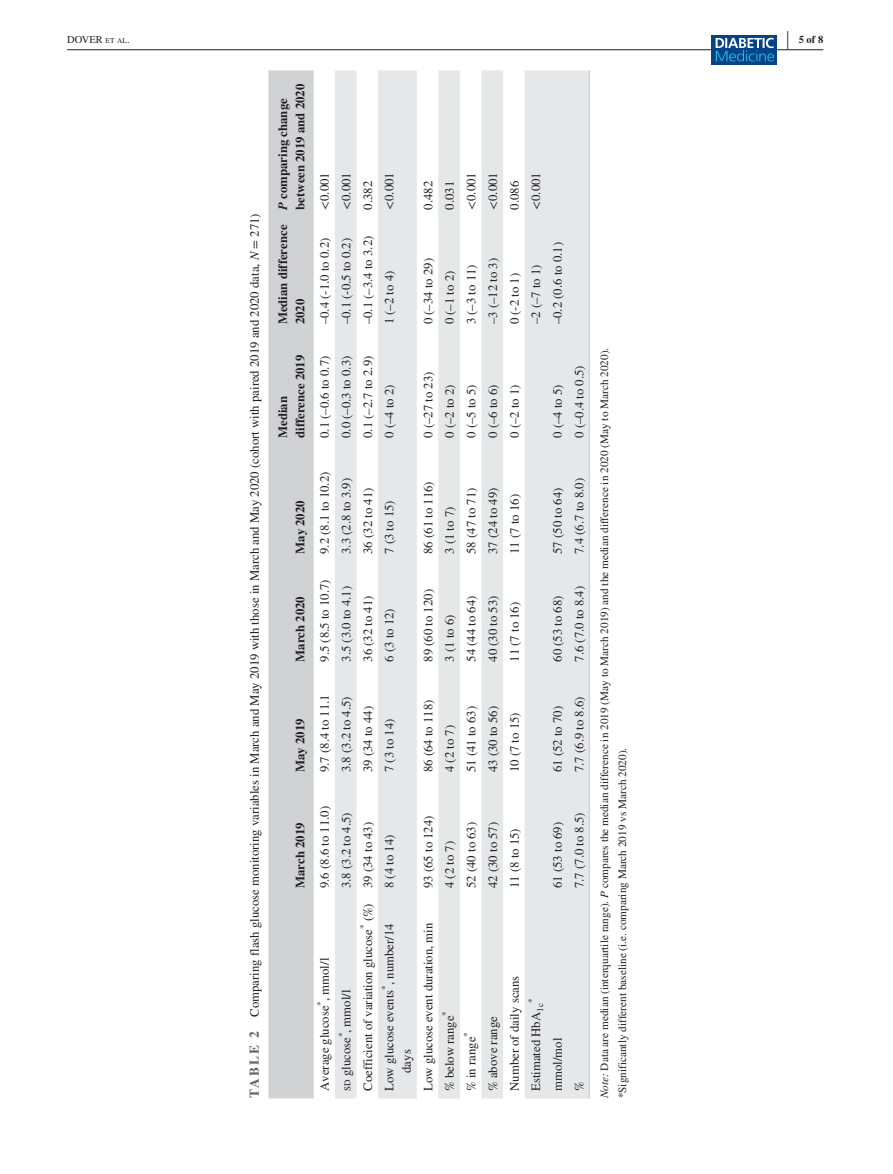
<style>
.page{position:relative;width:893px;height:1174px;background:#fff}
.page>*{position:absolute;margin:0;border:0;box-sizing:border-box;transform-origin:0 0}
.t1{font:700 25.95px "STIX";color:#231f20;scale:.36 1}
.t2{font:12.75px/17.2px "STIX";color:#231f20}
.t3{font:700 12.75px/17.2px "STIX";color:#231f20}
.t4{font:11.25px/18px "STIX";color:#231f20}
.t5{font:10.5px "STIX";color:#231f20}
.t6{font:700 10.5px "STIX";color:#231f20}
.t7{font:8.85px "STIX";color:#231f20}
.s1{font-size:7.35px}
.s2{font-weight:700;font-size:13.5px;color:#636366}
.s3{font-style:italic}
.s4{font-size:8.85px}
</style>
<div class="page">
<hr style="left:67px;top:49px;width:756px;height:1px;background:#231f20">
<div style="left:711px;top:35px;width:66px;height:30px;background:#054286"></div>
<svg style="left:716px;top:38px;width:58px;height:23px"></svg>
<div style="left:268px;top:70px;width:46px;height:1028px;background:#d1d2d4"></div>
<svg style="left:335px;top:70px;width:254px;height:1028px;fill:#e6e7e9"></svg>
<hr style="left:589px;top:895px;width:1px;height:203px;background:#d1d2d4">
<hr style="left:589px;top:779px;width:1px;height:116px;background:#d1d2d4">
<hr style="left:589px;top:669px;width:1px;height:110px;background:#d1d2d4">
<hr style="left:589px;top:561px;width:1px;height:108px;background:#d1d2d4">
<hr style="left:589px;top:445px;width:1px;height:116px;background:#d1d2d4">
<hr style="left:589px;top:332px;width:1px;height:113px;background:#d1d2d4">
<hr style="left:589px;top:217px;width:1px;height:115px;background:#d1d2d4">
<hr style="left:589px;top:70px;width:1px;height:147px;background:#d1d2d4">
<h1 class="t1" style="left:787px;top:24px;width:7px">|</h1>
<p class="t5" style="left:67px;top:32px;width:64px">DOVER <span class="s1">et al</span>.</p>
<p class="t6" style="left:799px;top:33px;width:26px">5 of 8</p>
<p class="t2" style="left:247px;top:1098px;width:886px;rotate:-90deg"><span class="s2">TABLE 2</span> Comparing flash glucose monitoring variables in March and May 2019 with those in March and May 2020 (cohort with paired 2019 and 2020 data, <span class="s3">N</span> = 271)</p>
<p class="t3" style="left:274px;top:210px;width:127px;rotate:-90deg"><span class="s3">P</span> comparing change between 2019 and 2020</p>
<p class="t3" style="left:274px;top:324px;width:101px;rotate:-90deg">Median difference<br>2020</p>
<p class="t3" style="left:274px;top:438px;width:85px;rotate:-90deg">Median difference 2019</p>
<p class="t2" style="left:317px;top:210px;width:39px;rotate:-90deg">&lt;0.001</p>
<p class="t2" style="left:338px;top:210px;width:39px;rotate:-90deg">&lt;0.001</p>
<p class="t2" style="left:360px;top:210px;width:30px;rotate:-90deg">0.382</p>
<p class="t2" style="left:382px;top:210px;width:39px;rotate:-90deg">&lt;0.001</p>
<p class="t2" style="left:317px;top:324px;width:88px;rotate:-90deg">–0.4 (-1.0 to 0.2)</p>
<p class="t2" style="left:338px;top:324px;width:88px;rotate:-90deg">–0.1 (-0.5 to 0.2)</p>
<p class="t2" style="left:360px;top:324px;width:90px;rotate:-90deg">–0.1 (–3.4 to 3.2)</p>
<p class="t2" style="left:382px;top:324px;width:55px;rotate:-90deg">1 (–2 to 4)</p>
<p class="t2" style="left:317px;top:438px;width:84px;rotate:-90deg">0.1 (–0.6 to 0.7)</p>
<p class="t2" style="left:338px;top:438px;width:84px;rotate:-90deg">0.0 (–0.3 to 0.3)</p>
<p class="t2" style="left:360px;top:438px;width:84px;rotate:-90deg">0.1 (–2.7 to 2.9)</p>
<p class="t2" style="left:382px;top:438px;width:55px;rotate:-90deg">0 (–4 to 2)</p>
<p class="t2" style="left:420px;top:210px;width:30px;rotate:-90deg">0.482</p>
<p class="t2" style="left:442px;top:210px;width:30px;rotate:-90deg">0.031</p>
<p class="t2" style="left:463px;top:210px;width:39px;rotate:-90deg">&lt;0.001</p>
<p class="t2" style="left:485px;top:210px;width:39px;rotate:-90deg">&lt;0.001</p>
<p class="t2" style="left:507px;top:210px;width:30px;rotate:-90deg">0.086</p>
<p class="t2" style="left:528px;top:210px;width:39px;rotate:-90deg">&lt;0.001</p>
<p class="t2" style="left:420px;top:324px;width:68px;rotate:-90deg">0 (–34 to 29)</p>
<p class="t2" style="left:442px;top:324px;width:55px;rotate:-90deg">0 (–1 to 2)</p>
<p class="t2" style="left:463px;top:324px;width:61px;rotate:-90deg">3 (–3 to 11)</p>
<p class="t2" style="left:485px;top:324px;width:68px;rotate:-90deg">–3 (–12 to 3)</p>
<p class="t2" style="left:507px;top:324px;width:53px;rotate:-90deg">0 (-2 to 1)</p>
<p class="t2" style="left:528px;top:324px;width:61px;rotate:-90deg">–2 (–7 to 1)</p>
<p class="t2" style="left:550px;top:324px;width:84px;rotate:-90deg">–0.2 (0.6 to 0.1)</p>
<p class="t2" style="left:420px;top:438px;width:68px;rotate:-90deg">0 (–27 to 23)</p>
<p class="t2" style="left:442px;top:438px;width:55px;rotate:-90deg">0 (–2 to 2)</p>
<p class="t2" style="left:463px;top:438px;width:55px;rotate:-90deg">0 (–5 to 5)</p>
<p class="t2" style="left:485px;top:438px;width:55px;rotate:-90deg">0 (–6 to 6)</p>
<p class="t2" style="left:507px;top:438px;width:55px;rotate:-90deg">0 (–2 to 1)</p>
<p class="t2" style="left:550px;top:438px;width:55px;rotate:-90deg">0 (–4 to 5)</p>
<p class="t2" style="left:571px;top:438px;width:74px;rotate:-90deg">0 (–0.4 to 0.5)</p>
<p class="t3" style="left:291px;top:554px;width:55px;rotate:-90deg">May 2020</p>
<p class="t3" style="left:291px;top:662px;width:67px;rotate:-90deg">March 2020</p>
<p class="t2" style="left:317px;top:554px;width:84px;rotate:-90deg">9.2 (8.1 to 10.2)</p>
<p class="t2" style="left:338px;top:554px;width:77px;rotate:-90deg">3.3 (2.8 to 3.9)</p>
<p class="t2" style="left:360px;top:554px;width:68px;rotate:-90deg">36 (32 to 41)</p>
<p class="t2" style="left:382px;top:554px;width:55px;rotate:-90deg">7 (3 to 15)</p>
<p class="t2" style="left:317px;top:662px;width:84px;rotate:-90deg">9.5 (8.5 to 10.7)</p>
<p class="t2" style="left:338px;top:662px;width:77px;rotate:-90deg">3.5 (3.0 to 4.1)</p>
<p class="t2" style="left:360px;top:662px;width:68px;rotate:-90deg">36 (32 to 41)</p>
<p class="t2" style="left:382px;top:662px;width:55px;rotate:-90deg">6 (3 to 12)</p>
<p class="t3" style="left:291px;top:772px;width:55px;rotate:-90deg">May 2019</p>
<p class="t2" style="left:317px;top:772px;width:79px;rotate:-90deg">9.7 (8.4 to 11.1</p>
<p class="t2" style="left:338px;top:772px;width:77px;rotate:-90deg">3.8 (3.2 to 4.5)</p>
<p class="t2" style="left:360px;top:772px;width:68px;rotate:-90deg">39 (34 to 44)</p>
<p class="t2" style="left:382px;top:772px;width:55px;rotate:-90deg">7 (3 to 14)</p>
<p class="t2" style="left:420px;top:554px;width:74px;rotate:-90deg">86 (61 to 116)</p>
<p class="t2" style="left:442px;top:554px;width:49px;rotate:-90deg">3 (1 to 7)</p>
<p class="t2" style="left:463px;top:554px;width:68px;rotate:-90deg">58 (47 to 71)</p>
<p class="t2" style="left:485px;top:554px;width:68px;rotate:-90deg">37 (24 to 49)</p>
<p class="t2" style="left:507px;top:554px;width:61px;rotate:-90deg">11 (7 to 16)</p>
<p class="t2" style="left:420px;top:662px;width:74px;rotate:-90deg">89 (60 to 120)</p>
<p class="t2" style="left:442px;top:662px;width:49px;rotate:-90deg">3 (1 to 6)</p>
<p class="t2" style="left:463px;top:662px;width:68px;rotate:-90deg">54 (44 to 64)</p>
<p class="t2" style="left:485px;top:662px;width:68px;rotate:-90deg">40 (30 to 53)</p>
<p class="t2" style="left:507px;top:662px;width:61px;rotate:-90deg">11 (7 to 16)</p>
<p class="t2" style="left:420px;top:772px;width:74px;rotate:-90deg">86 (64 to 118)</p>
<p class="t2" style="left:442px;top:772px;width:49px;rotate:-90deg">4 (2 to 7)</p>
<p class="t2" style="left:463px;top:772px;width:68px;rotate:-90deg">51 (41 to 63)</p>
<p class="t2" style="left:485px;top:772px;width:68px;rotate:-90deg">43 (30 to 56)</p>
<p class="t2" style="left:507px;top:772px;width:61px;rotate:-90deg">10 (7 to 15)</p>
<p class="t2" style="left:550px;top:554px;width:68px;rotate:-90deg">57 (50 to 64)</p>
<p class="t2" style="left:571px;top:554px;width:77px;rotate:-90deg">7.4 (6.7 to 8.0)</p>
<p class="t2" style="left:550px;top:662px;width:68px;rotate:-90deg">60 (53 to 68)</p>
<p class="t2" style="left:571px;top:662px;width:77px;rotate:-90deg">7.6 (7.0 to 8.4)</p>
<p class="t2" style="left:550px;top:772px;width:68px;rotate:-90deg">61 (52 to 70)</p>
<p class="t2" style="left:571px;top:772px;width:77px;rotate:-90deg">7.7 (6.9 to 8.6)</p>
<p class="t3" style="left:291px;top:888px;width:67px;rotate:-90deg">March 2019</p>
<p class="t2" style="left:317px;top:888px;width:84px;rotate:-90deg">9.6 (8.6 to 11.0)</p>
<p class="t2" style="left:338px;top:888px;width:77px;rotate:-90deg">3.8 (3.2 to 4.5)</p>
<p class="t2" style="left:360px;top:1091px;width:270px;rotate:-90deg">Coefficient of variation glucose<sup>*</sup> (%) 39 (34 to 43)</p>
<p class="t2" style="left:382px;top:888px;width:55px;rotate:-90deg">8 (4 to 14)</p>
<p class="t2" style="left:382px;top:1072px;width:151px;text-indent:-18px;rotate:-90deg">Low glucose events<sup>*</sup>, number/14 days</p>
<p class="t2" style="left:317px;top:1091px;width:135px;rotate:-90deg">Average glucose<sup>*</sup>, mmol/l</p>
<p class="t2" style="left:338px;top:1090px;width:103px;rotate:-90deg"><span class="s4">sd</span> glucose<sup>*</sup>, mmol/l</p>
<p class="t2" style="left:420px;top:888px;width:74px;rotate:-90deg">93 (65 to 124)</p>
<p class="t2" style="left:442px;top:888px;width:49px;rotate:-90deg">4 (2 to 7)</p>
<p class="t2" style="left:463px;top:888px;width:68px;rotate:-90deg">52 (40 to 63)</p>
<p class="t2" style="left:485px;top:888px;width:68px;rotate:-90deg">42 (30 to 57)</p>
<p class="t2" style="left:420px;top:1091px;width:170px;rotate:-90deg">Low glucose event duration, min</p>
<p class="t2" style="left:442px;top:1091px;width:81px;rotate:-90deg">% below range<sup>*</sup></p>
<p class="t2" style="left:463px;top:1091px;width:60px;rotate:-90deg">% in range<sup>*</sup></p>
<p class="t2" style="left:485px;top:1091px;width:76px;rotate:-90deg">% above range</p>
<p class="t2" style="left:507px;top:888px;width:61px;rotate:-90deg">11 (8 to 15)</p>
<p class="t2" style="left:550px;top:888px;width:68px;rotate:-90deg">61 (53 to 69)</p>
<p class="t2" style="left:507px;top:1091px;width:117px;rotate:-90deg">Number of daily scans</p>
<p class="t7" style="left:525px;top:1003px;width:6px;rotate:-90deg">*</p>
<p class="t2" style="left:528px;top:1091px;width:89px;rotate:-90deg">Estimated HbA<sub>1c</sub></p>
<p class="t2" style="left:550px;top:1091px;width:55px;rotate:-90deg">mmol/mol</p>
<p class="t2" style="left:571px;top:888px;width:77px;rotate:-90deg">7.7 (7.0 to 8.5)</p>
<p class="t2" style="left:571px;top:1091px;width:11px;rotate:-90deg">%</p>
<p class="t4" style="left:596px;top:1098px;width:752px;rotate:-90deg"><span class="s3">Note:</span> Data are median (interquartile range). <span class="s3">P</span> compares the median difference in 2019 (May to March 2019) and the median difference in 2020 (May to March 2020). *Significantly different baseline (i.e. comparing March 2019 vs March 2020).</p>
</div>
